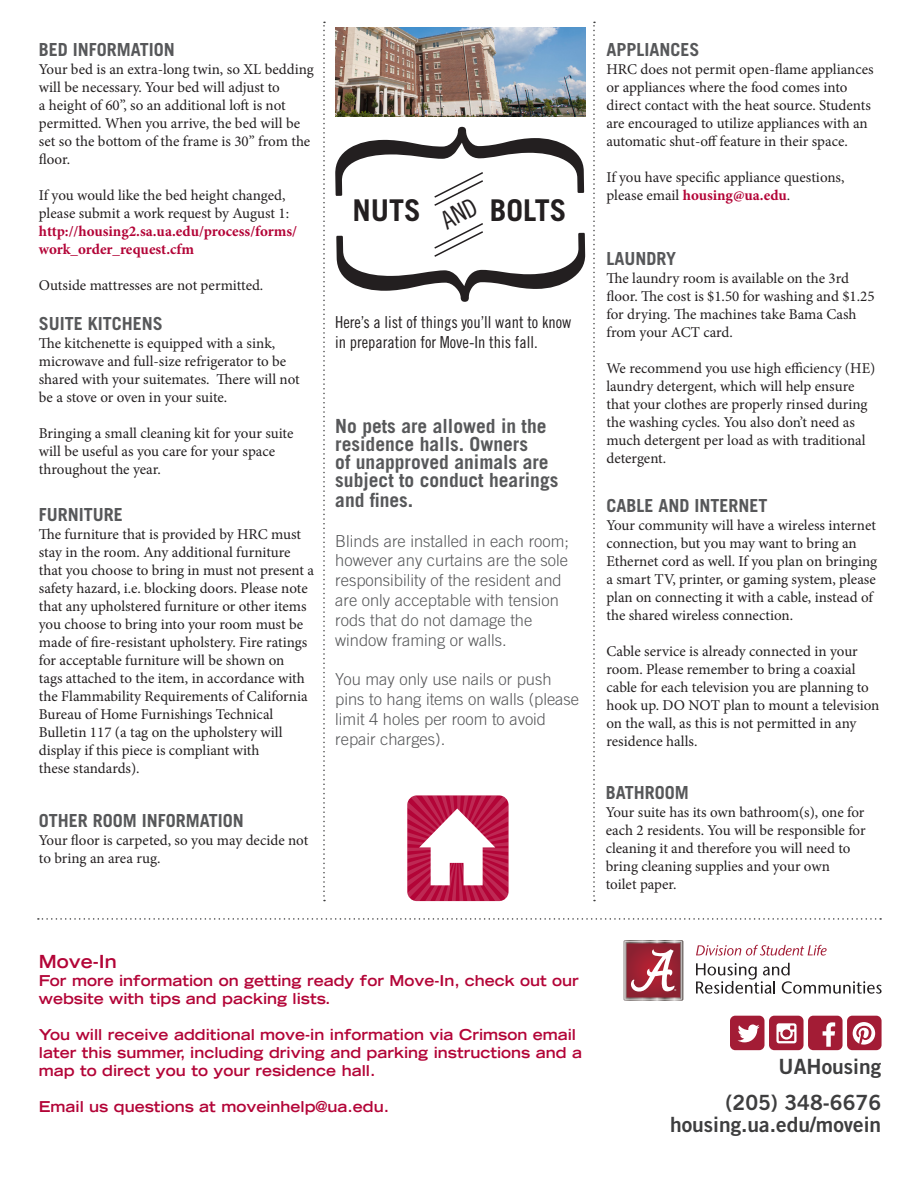
<style>
.page{position:relative;width:918px;height:1188px;background:#fff}
.page>*{position:absolute;margin:0;border:0;box-sizing:border-box;transform-origin:0 0}
.t1{font:700 30px "Trade Gothic LT Std";color:#231f20}
.Body{font:21px "Trade Gothic LT Std Bd 2";color:#3e3e3f}
.t2{font:700 19.5px/18px "Trade Gothic LT Std";color:#57585a}
.t3{font:700 18px "Trade Gothic LT Std";color:#57585a}
.t4{font:700 expanded 18px "Trade Gothic LT Std";color:#b30437}
.t5{font:300 16.5px/19.8px "Trade Gothic LT Std";color:#57585a}
.t6{font:16.5px/19.8px "Trade Gothic LT Std Cn 18";color:#231f20}
.t7{font:15px/18px "Minion Pro";letter-spacing:-.005em;color:#231f20}
.t8{font:700 expanded 15px/18px "Trade Gothic LT Std";color:#b30437}
.s1{font-weight:700;color:#b30437}
</style>
<div class="page">
<svg style="left:323px;top:22px;width:2px;height:879px"></svg>
<svg style="left:593px;top:22px;width:2px;height:879px"></svg>
<img style="left:335px;top:28px;width:250px;height:89px">
<svg style="left:407px;top:795px;width:102px;height:106px"></svg>
<svg style="left:38px;top:918px;width:843px;height:2px"></svg>
<svg style="left:623px;top:940px;width:60px;height:61px;background:#ab5e68"></svg>
<svg style="left:696px;top:963px;width:186px;height:31px"></svg>
<svg style="left:696px;top:945px;width:131px;height:11px"></svg>
<svg style="left:730px;top:1016px;width:152px;height:34px"></svg>
<svg style="left:335px;top:127px;width:250px;height:175px"></svg>
<p class="t3" style="left:39px;top:38px;width:138px">BED INFORMATION</p>
<p class="t7" style="left:39px;top:60px;width:277px">Your bed is an extra-long twin, so XL bedding will be necessary. Your bed will adjust to<br>a height of 60”, so an additional loft is not permitted. When you arrive, the bed will be set so the bottom of the frame is 30” from the floor.</p>
<p class="t7" style="left:39px;top:186px;width:260px">If you would like the bed height changed, please submit a work request by August 1: <span class="s1">http://housing2.sa.ua.edu/process/forms/ work_order_request.cfm</span></p>
<p class="t7" style="left:39px;top:276px;width:226px">Outside mattresses are not permitted.</p>
<p class="t3" style="left:39px;top:312px;width:126px">SUITE KITCHENS</p>
<p class="t7" style="left:39px;top:334px;width:262px">The kitchenette is equipped with a sink, microwave and full-size refrigerator to be shared with your suitemates. There will not be a stove or oven in your suite.</p>
<p class="t7" style="left:39px;top:424px;width:256px">Bringing a small cleaning kit for your suite will be useful as you care for your space throughout the year.</p>
<p class="t3" style="left:39px;top:504px;width:86px">FURNITURE</p>
<p class="t7" style="left:39px;top:526px;width:277px">The furniture that is provided by HRC must stay in the room. Any additional furniture that you choose to bring in must not present a safety hazard, i.e. blocking doors. Please note that any upholstered furniture or other items you choose to bring into your room must be made of fire-resistant upholstery. Fire ratings for acceptable furniture will be shown on<br>tags attached to the item, in accordance with the Flammability Requirements of California Bureau of Home Furnishings Technical Bulletin 117 (a tag on the upholstery will display if this piece is compliant with<br>these standards).</p>
<p class="t3" style="left:39px;top:810px;width:207px">OTHER ROOM INFORMATION</p>
<p class="t7" style="left:39px;top:832px;width:271px">Your floor is carpeted, so you may decide not to bring an area rug.</p>
<p class="t1" style="left:352px;top:192px;width:70px">NUTS</p>
<p class="t1" style="left:490px;top:192px;width:78px">BOLTS</p>
<p class="t6" style="left:335px;top:312px;width:238px">Here’s a list of things you’ll want to know in preparation for Move-In this fall.</p>
<p class="t2" style="left:335px;top:417px;width:225px">No pets are allowed in the residence halls. Owners<br>of unapproved animals are subject to conduct hearings</p>
<p class="t2" style="left:335px;top:491px;width:79px">and fines.</p>
<p class="t5" style="left:335px;top:531px;width:235px">Blinds are installed in each room; however any curtains are the sole responsibility of the resident and are only acceptable with tension rods that do not damage the window framing or walls.</p>
<p class="t5" style="left:335px;top:669px;width:245px">You may only use nails or push pins to hang items on walls (please limit 4 holes per room to avoid repair charges).</p>
<p class="t3" style="left:606px;top:38px;width:95px">APPLIANCES</p>
<p class="t7" style="left:606px;top:60px;width:269px">HRC does not permit open-flame appliances or appliances where the food comes into direct contact with the heat source. Students are encouraged to utilize appliances with an automatic shut-off feature in their space.</p>
<p class="t7" style="left:606px;top:168px;width:240px">If you have specific appliance questions, please email <span class="s1">housing@ua.edu</span>.</p>
<p class="t3" style="left:606px;top:248px;width:71px">LAUNDRY</p>
<p class="t7" style="left:606px;top:270px;width:270px">The laundry room is available on the 3rd floor. The cost is $1.50 for washing and $1.25 for drying. The machines take Bama Cash from your ACT card.</p>
<p class="t7" style="left:606px;top:360px;width:270px">We recommend you use high efficiency (HE) laundry detergent, which will help ensure that your clothes are properly rinsed during the washing cycles. You also don’t need as much detergent per load as with traditional detergent.</p>
<p class="t3" style="left:606px;top:494px;width:163px">CABLE AND INTERNET</p>
<p class="t7" style="left:606px;top:516px;width:272px">Your community will have a wireless internet connection, but you may want to bring an Ethernet cord as well. If you plan on bringing a smart TV, printer, or gaming system, please plan on connecting it with a cable, instead of the shared wireless connection.</p>
<p class="t7" style="left:606px;top:642px;width:274px">Cable service is already connected in your room. Please remember to bring a coaxial cable for each television you are planning to hook up. DO NOT plan to mount a television on the wall, as this is not permitted in any residence halls.</p>
<p class="t3" style="left:606px;top:781px;width:85px">BATHROOM</p>
<p class="t7" style="left:606px;top:803px;width:261px">Your suite has its own bathroom(s), one for each 2 residents. You will be responsible for cleaning it and therefore you will need to bring cleaning supplies and your own<br>toilet paper.</p>
<p class="t4" style="left:39px;top:950px;width:79px">Move-In</p>
<p class="t8" style="left:39px;top:971px;width:542px">For more information on getting ready for Move-In, check out our website with tips and packing lists.</p>
<p class="t8" style="left:39px;top:1025px;width:545px">You will receive additional move-in information via Crimson email later this summer, including driving and parking instructions and a map to direct you to your residence hall.</p>
<p class="t8" style="left:39px;top:1097px;width:352px">Email us questions at moveinhelp@ua.edu.</p>
<p class="Body" style="left:779px;top:1053px;width:104px">UAHousing</p>
<p class="Body" style="left:726px;top:1089px;width:157px">(205) 348-6676</p>
<p class="Body" style="left:670px;top:1112px;width:213px">housing.ua.edu/movein</p>
</div>
